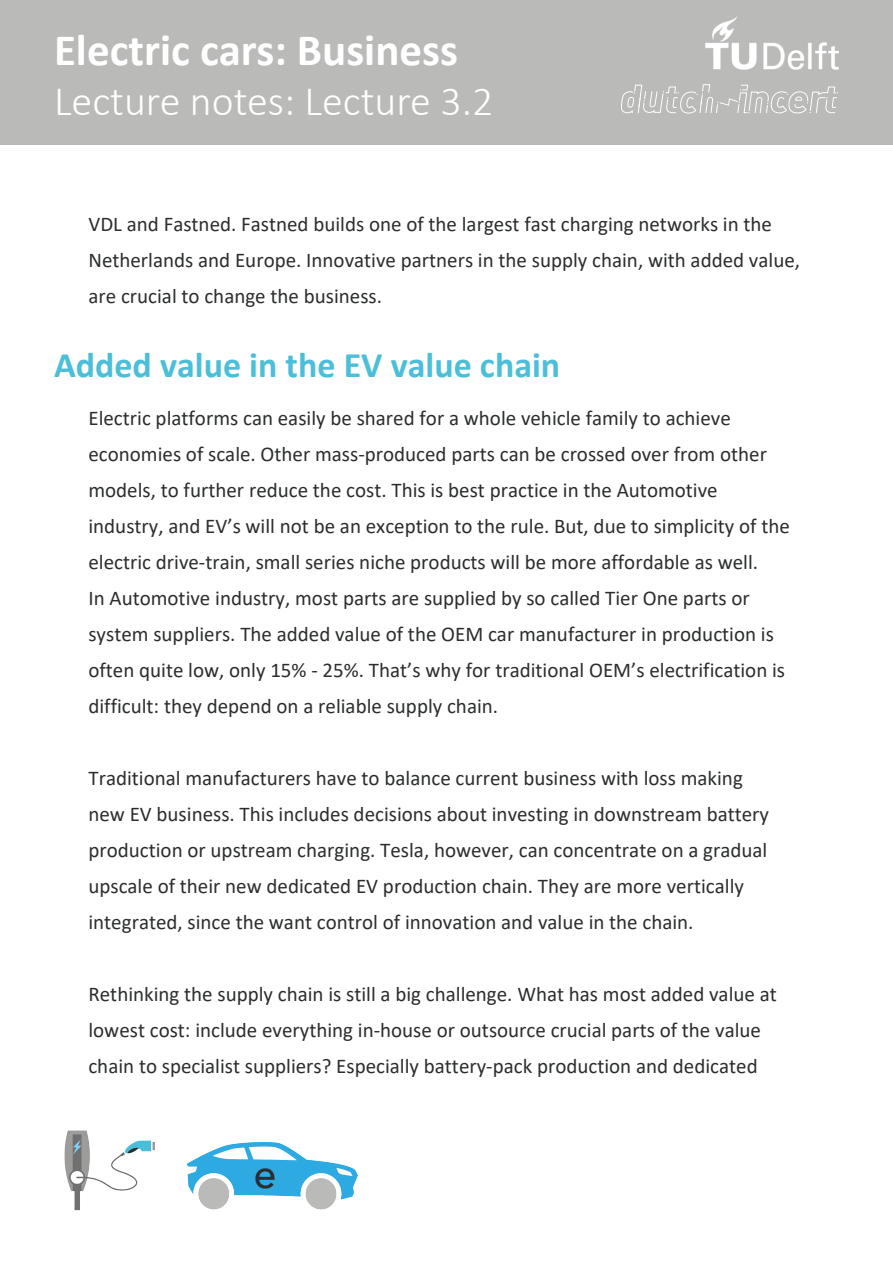
<style>
.page{position:relative;width:893px;height:1263px;background:#fff}
.page>*{position:absolute;margin:0;border:0;box-sizing:border-box;transform-origin:0 0}
.t1{font:700 45px "Calibri";color:#fff}
.t2{font:300 42px "Calibri";color:#fff}
.t3{font:700 36px "Calibri";color:#4bbfd9}
.t4{font:21px/36px "Calibri";color:#2c2e2e}
</style>
<div class="page">
<div style="left:0;top:0;width:893px;height:145px;background:#babab9"></div>
<svg style="left:621px;top:84px;width:217px;height:30px"></svg>
<img style="left:705px;top:16px;width:134px;height:54px">
<img style="left:64px;top:1130px;width:90px;height:81px">
<img style="left:186px;top:1142px;width:172px;height:68px">
<h1 class="t1" style="left:54px;top:19px;width:406px">Electric cars: Business</h1>
<h2 class="t2" style="left:54px;top:75px;width:441px">Lecture notes: Lecture 3.2</h2>
<p class="t4" style="left:88px;top:205px;width:713px">VDL and Fastned. Fastned builds one of the largest fast charging networks in the<br>Netherlands and Europe. Innovative partners in the supply chain, with added value, are crucial to change the business.</p>
<p class="t3" style="left:54px;top:340px;width:508px">Added value in the EV value chain</p>
<p class="t4" style="left:88px;top:400px;width:703px">Electric platforms can easily be shared for a whole vehicle family to achieve economies of scale. Other mass-produced parts can be crossed over from other models, to further reduce the cost. This is best practice in the Automotive industry, and EV’s will not be an exception to the rule. But, due to simplicity of the electric drive-train, small series niche products will be more affordable as well.<br>In Automotive industry, most parts are supplied by so called Tier One parts or system suppliers. The added value of the OEM car manufacturer in production is often quite low, only 15% - 25%. That’s why for traditional OEM’s electrification is difficult: they depend on a reliable supply chain.</p>
<p class="t4" style="left:88px;top:760px;width:682px">Traditional manufacturers have to balance current business with loss making new EV business. This includes decisions about investing in downstream battery production or upstream charging. Tesla, however, can concentrate on a gradual upscale of their new dedicated EV production chain. They are more vertically integrated, since the want control of innovation and value in the chain.</p>
<p class="t4" style="left:88px;top:976px;width:690px">Rethinking the supply chain is still a big challenge. What has most added value at lowest cost: include everything in-house or outsource crucial parts of the value chain to specialist suppliers? Especially battery-pack production and dedicated</p>
</div>
